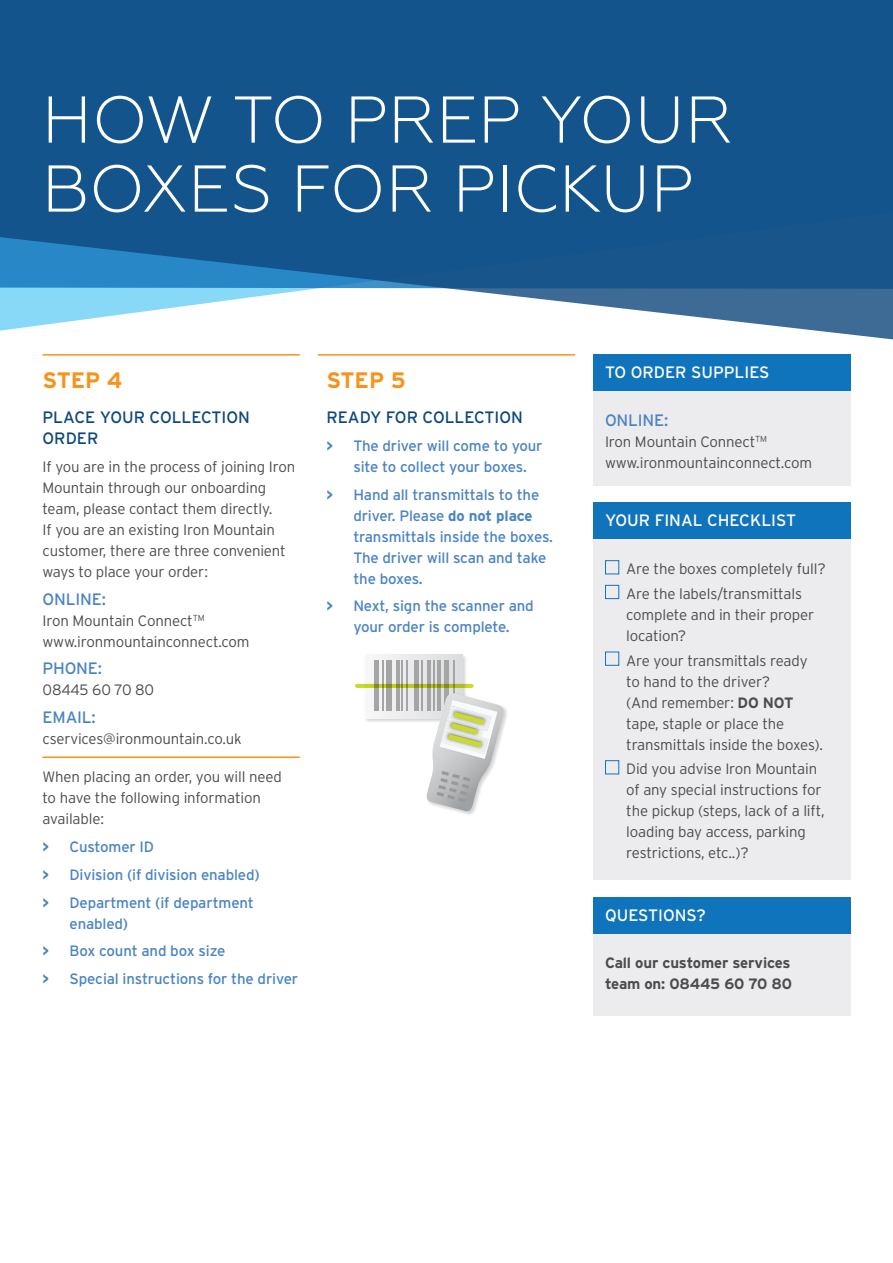
<style>
.page{position:relative;width:893px;height:1263px;background:#fff}
.page>*{position:absolute;margin:0;border:0;box-sizing:border-box;transform-origin:0 0}
.t1{font:300 66px/69px "Geometria";letter-spacing:-.005em;color:#fff}
.t2{font:700 22.35px "Interstate";color:#f7931d}
.t3{font:16.5px "Interstate";color:#fff}
.t4{font:16.5px/21px "Interstate";color:#0d477c}
.t5{font:16.5px "Interstate";letter-spacing:-.01em;color:#4a83c4}
.t6{font:300 15px/21px "Interstate";letter-spacing:-.01em;color:#4b4c4d}
.t7{font:15px/21px "Interstate";letter-spacing:-.01em;color:#4a83c4}
.t8{font:700 15px/21px "Interstate";letter-spacing:-.01em;color:#4b4c4d}
.s1{font-weight:700}
</style>
<div class="page">
<svg style="left:0;top:0;width:893px;height:340px;background:#2d699a"></svg>
<hr style="left:43px;top:354px;width:257px;height:2px;background:#f7931d">
<hr style="left:43px;top:756px;width:257px;height:2px;background:#f7931d">
<hr style="left:318px;top:354px;width:257px;height:2px;background:#f7931d">
<div style="left:593px;top:375px;width:257px;height:111px;background:#ececee"></div>
<div style="left:593px;top:918px;width:257px;height:98px;background:#ececee"></div>
<div style="left:593px;top:523px;width:257px;height:356px;background:#ececee"></div>
<div style="left:593px;top:354px;width:257px;height:37px;background:#1074bc"></div>
<div style="left:593px;top:897px;width:257px;height:37px;background:#1074bc"></div>
<div style="left:593px;top:502px;width:257px;height:37px;background:#1074bc"></div>
<div style="left:605px;top:560px;width:14px;height:14px;border:1px solid #1074bc"></div>
<div style="left:605px;top:585px;width:14px;height:14px;border:1px solid #1074bc"></div>
<div style="left:605px;top:651px;width:14px;height:15px;border:1px solid #1074bc"></div>
<div style="left:605px;top:760px;width:14px;height:14px;border:1px solid #1074bc"></div>
<div style="left:365px;top:654px;width:103px;height:69px;background:#231f20;opacity:.2"></div>
<svg style="left:365px;top:655px;width:98px;height:29px"></svg>
<div style="left:374px;top:661px;width:5px;height:50px;background:#a6a5a5"></div>
<hr style="left:382px;top:661px;width:2px;height:50px;background:#a6a5a5">
<div style="left:386px;top:661px;width:6px;height:50px;background:#a6a5a5"></div>
<hr style="left:396px;top:661px;width:4px;height:50px;background:#a6a5a5">
<hr style="left:401px;top:661px;width:2px;height:50px;background:#a6a5a5">
<hr style="left:406px;top:661px;width:2px;height:50px;background:#a6a5a5">
<div style="left:414px;top:661px;width:5px;height:50px;background:#a6a5a5"></div>
<hr style="left:421px;top:661px;width:2px;height:50px;background:#a6a5a5">
<hr style="left:427px;top:661px;width:3px;height:50px;background:#a6a5a5">
<hr style="left:433px;top:661px;width:2px;height:50px;background:#a6a5a5">
<hr style="left:438px;top:661px;width:3px;height:50px;background:#a6a5a5">
<div style="left:444px;top:661px;width:5px;height:50px;background:#a6a5a5"></div>
<hr style="left:453px;top:661px;width:2px;height:50px;background:#a6a5a5">
<div style="left:426px;top:692px;width:82px;height:124px;background:#231f20;opacity:.2"></div>
<svg style="left:355px;top:684px;width:150px;height:128px"></svg>
<h1 class="t1" style="left:42px;top:85px;width:693px">HOW TO PREP YOUR<br>BOXES FOR PICKUP</h1>
<h2 class="t2" style="left:43px;top:367px;width:81px">STEP 4</h2>
<p class="t4" style="left:43px;top:407px;width:209px">PLACE YOUR COLLECTION<br>ORDER</p>
<p class="t6" style="left:43px;top:456px;width:254px">If you are in the process of joining Iron Mountain through our onboarding team, please contact them directly.<br>If you are an existing Iron Mountain customer, there are three convenient ways to place your order:</p>
<p class="t5" style="left:43px;top:589px;width:65px">ONLINE:</p>
<p class="t6" style="left:43px;top:610px;width:209px">Iron Mountain Connect<sup>TM </sup>www.ironmountainconnect.com</p>
<p class="t5" style="left:43px;top:659px;width:61px">PHONE:</p>
<p class="t6" style="left:43px;top:679px;width:113px">08445 60 70 80</p>
<p class="t5" style="left:43px;top:707px;width:55px">EMAIL:</p>
<p class="t6" style="left:43px;top:728px;width:201px">cservices@ironmountain.co.uk</p>
<p class="t6" style="left:43px;top:766px;width:241px">When placing an order, you will need to have the following information available:</p>
<p class="t7" style="left:43px;top:833px;width:219px;line-height:27.8px"><span class="s1">&gt;</span> Customer ID<br><span class="s1">&gt;</span> Division (if division enabled) <span class="s1">&gt;</span> Department (if department</p>
<p class="t7" style="left:43px;top:909px;width:257px;line-height:27.8px;text-indent:27px">enabled)<br><span class="s1">&gt;</span> Box count and box size<br><span class="s1">&gt;</span> Special instructions for the driver</p>
<h2 class="t2" style="left:326px;top:367px;width:81px">STEP 5</h2>
<p class="t4" style="left:326px;top:407px;width:198px">READY FOR COLLECTION</p>
<p class="t7" style="left:353px;top:435px;width:191px;text-indent:-27px"><span class="s1">&gt;</span> The driver will come to your site to collect your boxes.</p>
<p class="t7" style="left:353px;top:484px;width:201px;text-indent:-27px"><span class="s1">&gt;</span> Hand all transmittals to the driver. Please <span class="s1">do not place </span>transmittals inside the boxes.<br>The driver will scan and take the boxes.</p>
<p class="t7" style="left:326px;top:595px;width:209px;text-align:center"><span class="s1">&gt;</span> Next, sign the scanner and your order is complete.</p>
<p class="t3" style="left:605px;top:362px;width:166px">TO ORDER SUPPLIES</p>
<p class="t5" style="left:605px;top:410px;width:65px">ONLINE:</p>
<p class="t6" style="left:605px;top:431px;width:209px">Iron Mountain Connect<sup>TM </sup>www.ironmountainconnect.com</p>
<p class="t3" style="left:605px;top:510px;width:192px">YOUR FINAL CHECKLIST</p>
<p class="t6" style="left:626px;top:557px;width:201px;line-height:24.6px">Are the boxes completely full?<br>Are the labels/transmittals</p>
<p class="t6" style="left:626px;top:604px;width:189px">complete and in their proper location?</p>
<p class="t6" style="left:626px;top:650px;width:198px">Are your transmittals ready to hand to the driver?<br>(And remember: <span class="s1">DO NOT </span>tape, staple or place the transmittals inside the boxes).</p>
<p class="t6" style="left:626px;top:758px;width:200px">Did you advise Iron Mountain of any special instructions for the pickup (steps, lack of a lift, loading bay access, parking restrictions, etc..)?</p>
<p class="t3" style="left:605px;top:905px;width:102px">QUESTIONS?</p>
<p class="t8" style="left:605px;top:952px;width:189px">Call our customer services team on: 08445 60 70 80</p>
</div>
